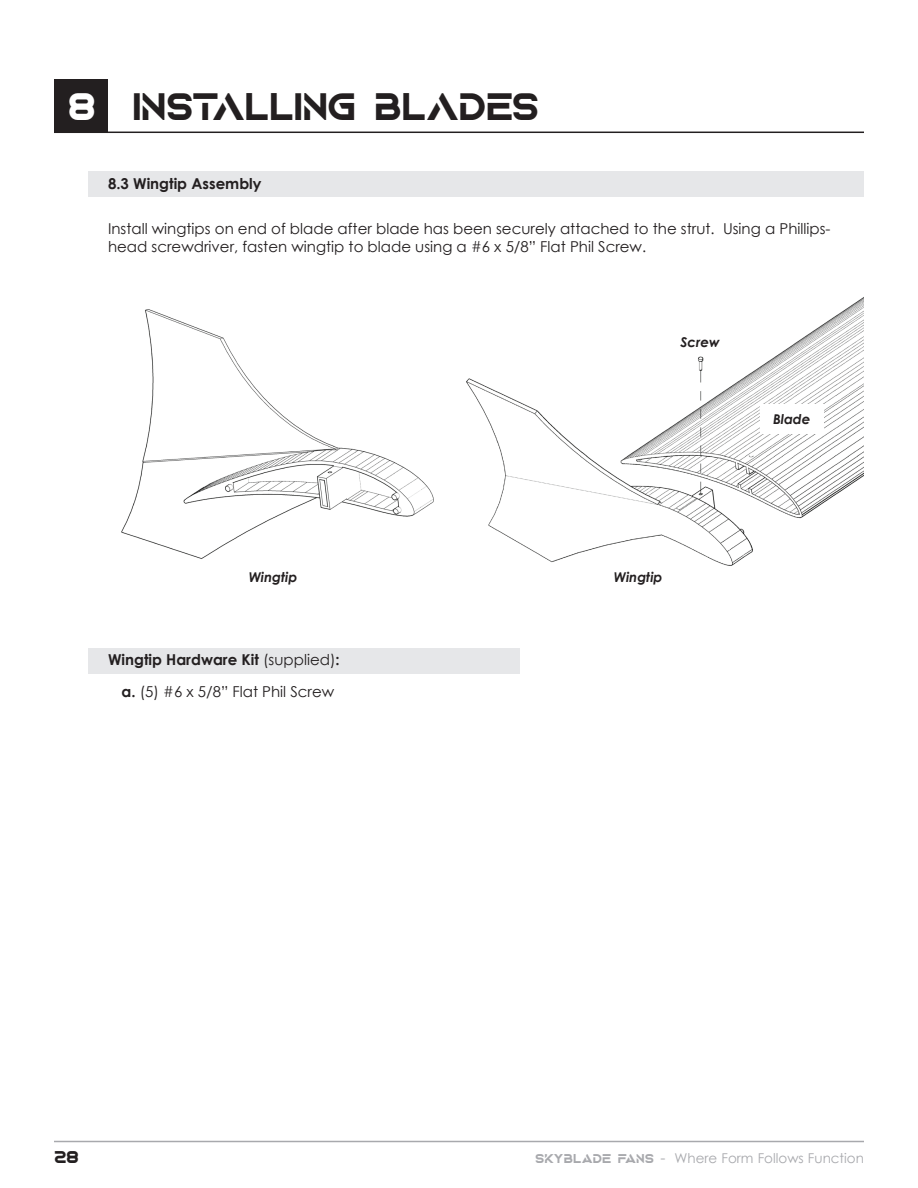
<style>
.page{position:relative;width:918px;height:1188px;background:#fff}
.page>*{position:absolute;margin:0;border:0;box-sizing:border-box;transform-origin:0 0}
.t1{font:700 40.5px "Aquire";color:#231f20}
.t2{font:700 18px "Aquire";color:#231f20}
.t3{font:15px/18px "Century Gothic";color:#231f20}
.t4{font:700 15px "Century Gothic";color:#231f20}
.t5{font:13.5px "Century Gothic";color:#a8a9ad}
.t6{font:italic 700 13.5px "Century Gothic";color:#231f20}
.s1{color:#fff}
.s2{font-weight:700}
.s3{font-family:"Aquire";font-weight:700}
.s4{font-size:15px}
</style>
<div class="page">
<hr style="left:54px;top:1141px;width:810px;height:1px;background:#a8a9ad">
<svg style="left:584px;top:1160px;width:6px;height:2px"></svg>
<svg style="left:628px;top:1160px;width:6px;height:2px"></svg>
<div style="left:54px;top:79px;width:54px;height:54px;background:#231f20"></div>
<hr style="left:54px;top:132px;width:810px;height:1px;background:#231f20">
<div style="left:88px;top:649px;width:432px;height:25px;background:#e6e7e9"></div>
<div style="left:88px;top:172px;width:776px;height:25px;background:#e6e7e9"></div>
<img style="left:121px;top:309px;width:313px;height:250px">
<img style="left:466px;top:297px;width:398px;height:269px">
<div style="left:760px;top:405px;width:64px;height:29px;background:#fff"></div>
<h1 class="t1" style="left:68px;top:82px;width:100px"><span class="s1">8</span> INSTALL</h1>
<h1 class="t1" style="left:294px;top:82px;width:136px">ING BLADES</h1>
<p class="t4" style="left:108px;top:172px;width:155px">8.3 Wingtip Assembly</p>
<p class="t3" style="left:108px;top:219px;width:724px">Install wingtips on end of blade after blade has been securely attached to the strut. Using a Phillips&shy;head screwdriver, fasten wingtip to blade using a #6 x 5/8” Flat Phil Screw.</p>
<p class="t6" style="left:681px;top:332px;width:41px">Screw</p>
<p class="t6" style="left:773px;top:409px;width:39px">Blade</p>
<p class="t6" style="left:249px;top:567px;width:50px">Wingtip</p>
<p class="t6" style="left:614px;top:567px;width:50px">Wingtip</p>
<p class="t3" style="left:108px;top:644px;width:233px;line-height:31.5px;text-align:center"><span class="s2">Wingtip Hardware Kit</span> (supplied)<span class="s2">: a.</span> (5) #6 x 5/8” Flat Phil Screw</p>
<p class="t2" style="left:54px;top:1146px;width:26px">28</p>
<p class="t5" style="left:535px;top:1149px;width:330px"><span class="s3">SKYBLADE FANS</span> <span class="s4">-</span> Where Form Follows Function</p>
</div>
